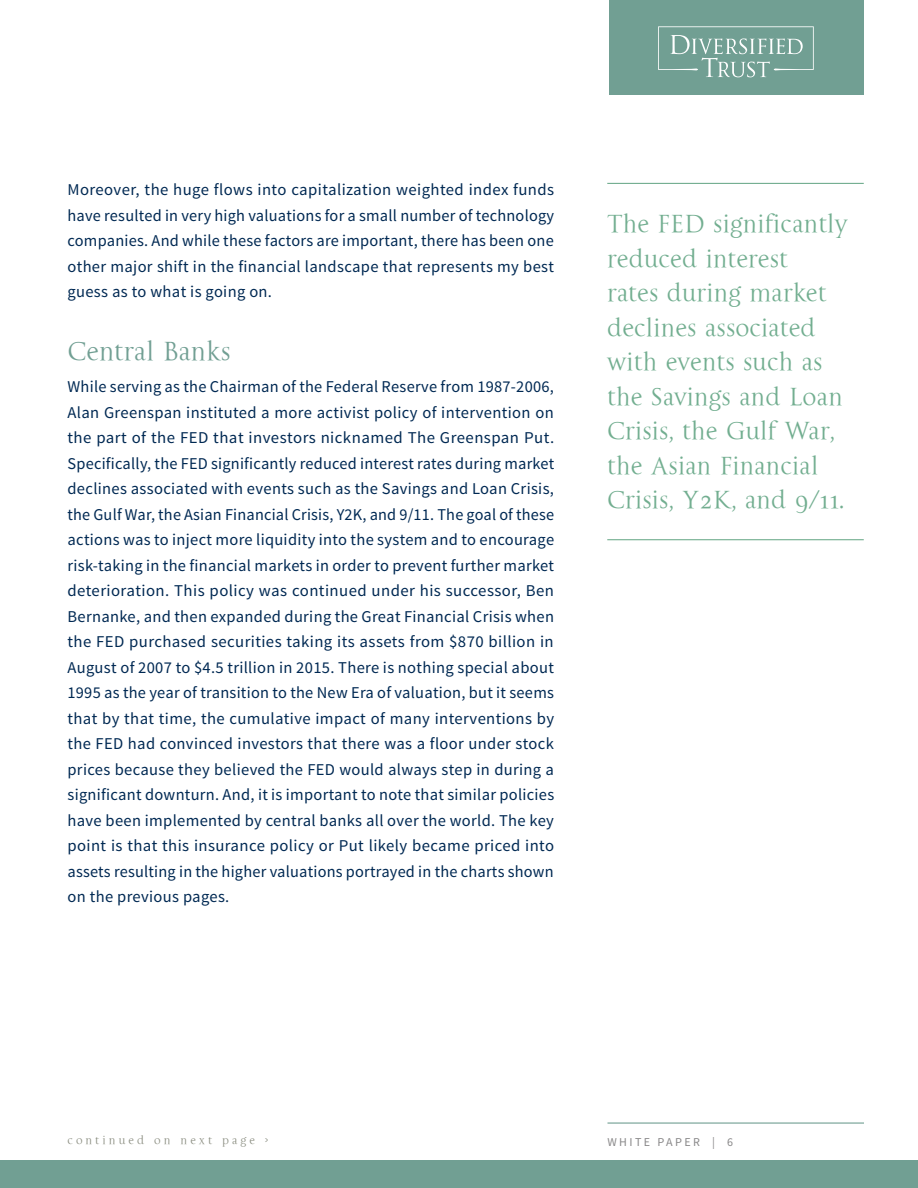
<style>
.page{position:relative;width:918px;height:1188px;background:#fff}
.page>*{position:absolute;margin:0;border:0;box-sizing:border-box;transform-origin:0 0}
.Article_Header{font:27px "La Gioconda OSTT";color:#719f93}
.Body_Page1{font:25.5px/34.5px "La Gioconda OSTT";color:#72ae90}
.Body_Page1-2{font:16.5px/25.5px "Source Sans Pro";letter-spacing:.02em;color:#002953;text-align:justify}
.t1{font:12px "La Gioconda OSTT";letter-spacing:.25em;color:#8b8e81}
.t2{font:12px "Source Sans Pro";letter-spacing:.2em;color:#888788}
</style>
<div class="page">
<div style="left:609px;top:0;width:255px;height:94px;background:#719f93"></div>
<svg style="left:658px;top:26px;width:156px;height:51px"></svg>
<div style="left:0;top:1161px;width:918px;height:27px;background:#719f93"></div>
<hr style="left:608px;top:1122px;width:256px;height:2px;background:#719f93">
<hr style="left:607px;top:183px;width:257px;height:1px;background:#72ae90">
<hr style="left:607px;top:539px;width:257px;height:1px;background:#72ae90">
<p class="Body_Page1-2" style="left:68px;top:177px;width:488px">Moreover, the huge flows into capitalization weighted index funds have resulted in very high valuations for a small number of technology companies. And while these factors are important, there has been one other major shift in the financial landscape that represents my best guess as to what is going on.</p>
<p class="Article_Header" style="left:68px;top:335px;width:165px">Central Banks</p>
<p class="Body_Page1-2" style="left:68px;top:375px;width:488px">While serving as the Chairman of the Federal Reserve from 1987-2006, Alan Greenspan instituted a more activist policy of intervention on the part of the FED that investors nicknamed The Greenspan Put.<br>Specifically, the FED significantly reduced interest rates during market declines associated with events such as the Savings and Loan Crisis, the Gulf War, the Asian Financial Crisis, Y2K, and 9/11. The goal of these actions was to inject more liquidity into the system and to encourage risk-taking in the financial markets in order to prevent further market deterioration. This policy was continued under his successor, Ben Bernanke, and then expanded during the Great Financial Crisis when the FED purchased securities taking its assets from $870 billion in August of 2007 to $4.5 trillion in 2015. There is nothing special about 1995 as the year of transition to the New Era of valuation, but it seems that by that time, the cumulative impact of many interventions by the FED had convinced investors that there was a floor under stock prices because they believed the FED would always step in during a significant downturn. And, it is important to note that similar policies have been implemented by central banks all over the world. The key point is that this insurance policy or Put likely became priced into assets resulting in the higher valuations portrayed in the charts shown on the previous pages.</p>
<p class="Body_Page1" style="left:607px;top:206px;width:242px">The FED significantly reduced interest<br>rates during market declines associated with events such as the Savings and Loan<br>Crisis, the Gulf War, the Asian Financial<br>Crisis, Y2K, and 9/11.</p>
<p class="t1" style="left:68px;top:1133px;width:202px">continued on next page &gt;</p>
<p class="t2" style="left:608px;top:1135px;width:127px">WHITE PAPER | 6</p>
</div>
